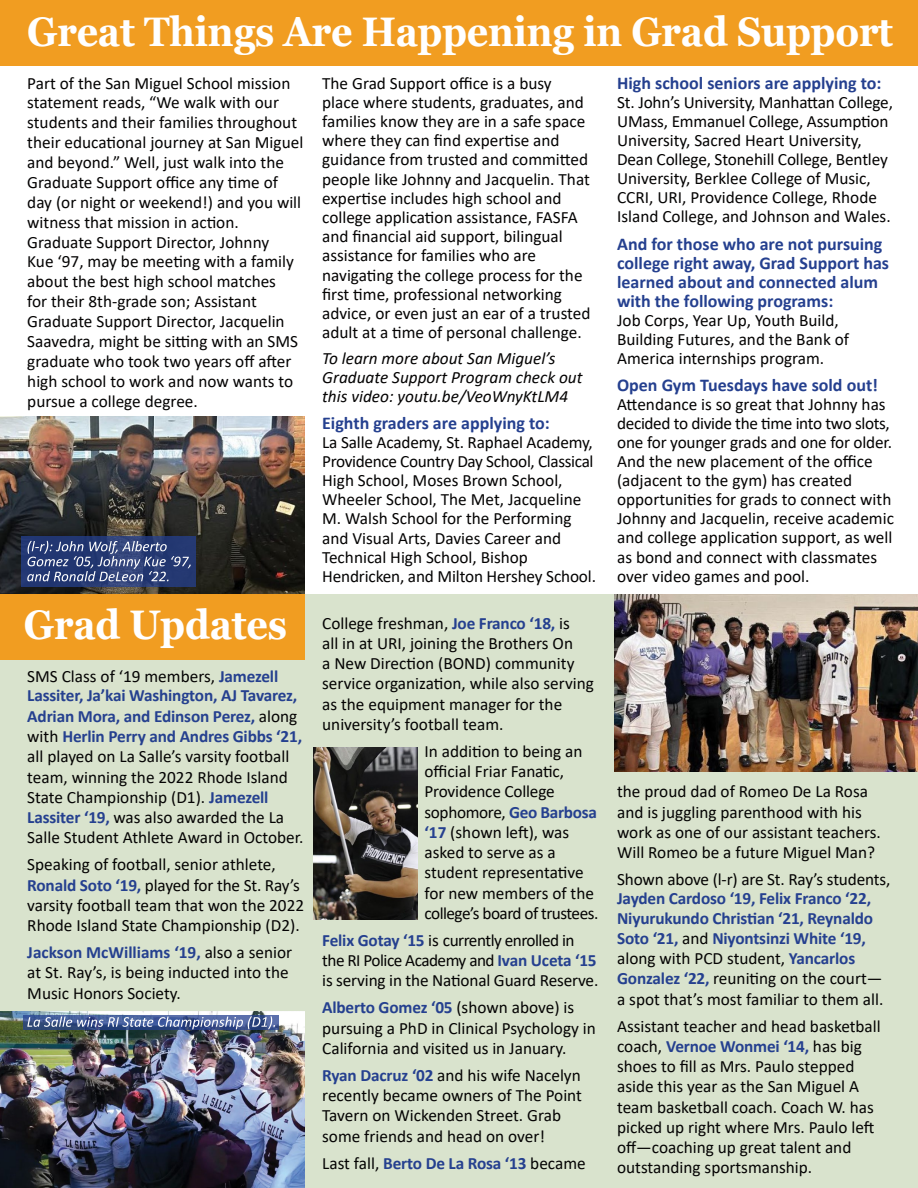
<style>
.page{position:relative;width:918px;height:1188px;background:#fff}
.page>*{position:absolute;margin:0;border:0;box-sizing:border-box;transform-origin:0 0}
.t1{font:700 41.25px "Georgia";letter-spacing:-.005em;color:#fff;scale:.91 1}
.t2{font:700 18px/19px "Calibri";color:#25408f}
.t3{font:17.25px/20.2px "Calibri";color:#040303}
.t4{font:700 17.25px/20.1px "Calibri";letter-spacing:-.01em;color:#25408f}
.t5{font:17.25px/20.2px "Calibri";letter-spacing:-.03em;color:#040303}
.t6{font:italic 17.25px/19.2px "Calibri";color:#040303}
.s1{font-weight:700;color:#25408f}
.s2{font-weight:400;color:#040303}
</style>
<div class="page">
<div style="left:0;top:0;width:918px;height:65px;background:#f19d21"></div>
<img style="left:0;top:417px;width:304px;height:177px">
<div style="left:0;top:594px;width:918px;height:594px;background:#d9e3cd"></div>
<img style="left:0;top:1011px;width:304px;height:177px">
<img style="left:614px;top:594px;width:304px;height:177px">
<div style="left:0;top:594px;width:304px;height:65px;background:#f19d21"></div>
<svg style="left:21px;top:536px;width:175px;height:51px;background:#273b74"></svg>
<svg style="left:23px;top:1015px;width:255px;height:14px"></svg>
<svg style="left:27px;top:541px;width:164px;height:40px;background:#4c5c8c"></svg>
<svg style="left:27px;top:1016px;width:248px;height:13px;background:#6578a7"></svg>
<img style="left:313px;top:748px;width:105px;height:171px">
<h1 class="t1" style="left:27px;top:6px;width:953px">Great Things Are Happening in Grad Support</h1>
<p class="t3" style="left:27px;top:73px;width:278px;line-height:19.8px">Part of the San Miguel School mission statement reads, “We walk with our students and their families throughout their educational journey at San Miguel and beyond.” Well, just walk into the Graduate Support office any time of day (or night or weekend!) and you will witness that mission in action.<br>Graduate Support Director, Johnny<br>Kue ‘97, may be meeting with a family about the best high school matches<br>for their 8th-grade son; Assistant Graduate Support Director, Jacquelin Saavedra, might be sitting with an SMS graduate who took two years off after high school to work and now wants to pursue a college degree.</p>
<p class="t3" style="left:322px;top:73px;width:270px;line-height:19.2px">The Grad Support office is a busy place where students, graduates, and families know they are in a safe space where they can find expertise and guidance from trusted and committed people like Johnny and Jacquelin. That expertise includes high school and college application assistance, FASFA and financial aid support, bilingual assistance for families who are navigating the college process for the first time, professional networking advice, or even just an ear of a trusted adult at a time of personal challenge.</p>
<p class="t6" style="left:322px;top:348px;width:262px">To learn more about San Miguel’s<br>Graduate Support Program check out this video: youtu.be/VeoWnyKtLM4</p>
<p class="t2" style="left:322px;top:413px;width:229px">Eighth graders are applying to:</p>
<p class="t3" style="left:322px;top:432px;width:275px;line-height:19.2px">La Salle Academy, St. Raphael Academy, Providence Country Day School, Classical High School, Moses Brown School, Wheeler School, The Met, Jacqueline M. Walsh School for the Performing and Visual Arts, Davies Career and Technical High School, Bishop Hendricken, and Milton Hershey School.</p>
<h1 class="t1" style="left:24px;top:599px;width:291px">Grad Updates</h1>
<p class="t3" style="left:27px;top:666px;width:278px">SMS Class of ‘19 members, <span class="s1">Jamezell Lassiter, Ja’kai Washington, AJ Tavarez, Adrian Mora, and Edinson Perez,</span> along with <span class="s1">Herlin Perry and Andres Gibbs ‘21, </span>all played on La Salle’s varsity football team, winning the 2022 Rhode Island State Championship (D1). <span class="s1">Jamezell Lassiter ‘19,</span> was also awarded the La Salle Student Athlete Award in October.</p>
<p class="t3" style="left:27px;top:854px;width:278px">Speaking of football, senior athlete, <span class="s1">Ronald Soto ‘19,</span> played for the St. Ray’s varsity football team that won the 2022<br>Rhode Island State Championship (D2).</p>
<p class="t3" style="left:27px;top:942px;width:266px"><span class="s1">Jackson McWilliams ‘19,</span> also a senior at St. Ray’s, is being inducted into the<br>Music Honors Society.</p>
<p class="t3" style="left:322px;top:612px;width:273px">College freshman, <span class="s1">Joe Franco ‘18,</span> is<br>all in at URI, joining the Brothers On<br>a New Direction (BOND) community service organization, while also serving as the equipment manager for the university’s football team.</p>
<p class="t3" style="left:424px;top:741px;width:175px">In addition to being an official Friar Fanatic,<br>Providence College sophomore, <span class="s1">Geo Barbosa ‘17</span> (shown left), was asked to serve as a student representative for new members of the college’s board of trustees.</p>
<p class="t5" style="left:322px;top:930px;width:278px"><span class="s1">Felix Gotay ‘15</span> is currently enrolled in the RI Police Academy and <span class="s1">Ivan Uceta ‘15 </span>is serving in the National Guard Reserve.</p>
<p class="t3" style="left:322px;top:997px;width:275px"><span class="s1">Alberto Gomez ‘05</span> (shown above) is pursuing a PhD in Clinical Psychology in<br>California and visited us in January.</p>
<p class="t3" style="left:322px;top:1065px;width:261px"><span class="s1">Ryan Dacruz ‘02</span> and his wife Nacelyn recently became owners of The Point Tavern on Wickenden Street. Grab some friends and head on over!</p>
<p class="t4" style="left:322px;top:1153px;width:265px"><span class="s2">Last fall,</span> Berto De La Rosa ‘13 <span class="s2">became</span></p>
<p class="t2" style="left:617px;top:73px;width:266px">High school seniors are applying to:</p>
<p class="t3" style="left:617px;top:93px;width:277px;line-height:19px">St. John’s University, Manhattan College, UMass, Emmanuel College, Assumption University, Sacred Heart University, Dean College, Stonehill College, Bentley University, Berklee College of Music, CCRI, URI, Providence College, Rhode Island College, and Johnson and Wales.</p>
<p class="t2" style="left:617px;top:234px;width:274px">And for those who are not pursuing college right away, Grad Support has learned about and connected alum with the following programs:</p>
<p class="t3" style="left:617px;top:310px;width:234px;line-height:19px">Job Corps, Year Up, Youth Build,<br>Building Futures, and the Bank of<br>America internships program.</p>
<p class="t2" style="left:617px;top:375px;width:263px">Open Gym Tuesdays have sold out!</p>
<p class="t3" style="left:617px;top:394px;width:278px;line-height:19px">Attendance is so great that Johnny has decided to divide the time into two slots, one for younger grads and one for older.<br>And the new placement of the office (adjacent to the gym) has created opportunities for grads to connect with Johnny and Jacquelin, receive academic and college application support, as well as bond and connect with classmates over video games and pool.</p>
<p class="t3" style="left:617px;top:781px;width:265px">the proud dad of Romeo De La Rosa and is juggling parenthood with his work as one of our assistant teachers.<br>Will Romeo be a future Miguel Man?</p>
<p class="t3" style="left:617px;top:869px;width:275px">Shown above (l-r) are St. Ray’s students,</p>
<p class="t4" style="left:617px;top:888px;width:268px">Jayden Cardoso ‘19, Felix Franco ‘22, Niyurukundo Christian ‘21, Reynaldo Soto ‘21, <span class="s2">and</span> Niyontsinzi White ‘19, <span class="s2">along with PCD student,</span> Yancarlos Gonzalez ‘22, <span class="s2">reuniting on the court— a spot that’s most familiar to them all.</span></p>
<p class="t3" style="left:617px;top:1015px;width:265px">Assistant teacher and head basketball coach, <span class="s1">Vernoe Wonmei ‘14,</span> has big shoes to fill as Mrs. Paulo stepped aside this year as the San Miguel A team basketball coach. Coach W. has picked up right where Mrs. Paulo left off—coaching up great talent and outstanding sportsmanship.</p>
</div>
